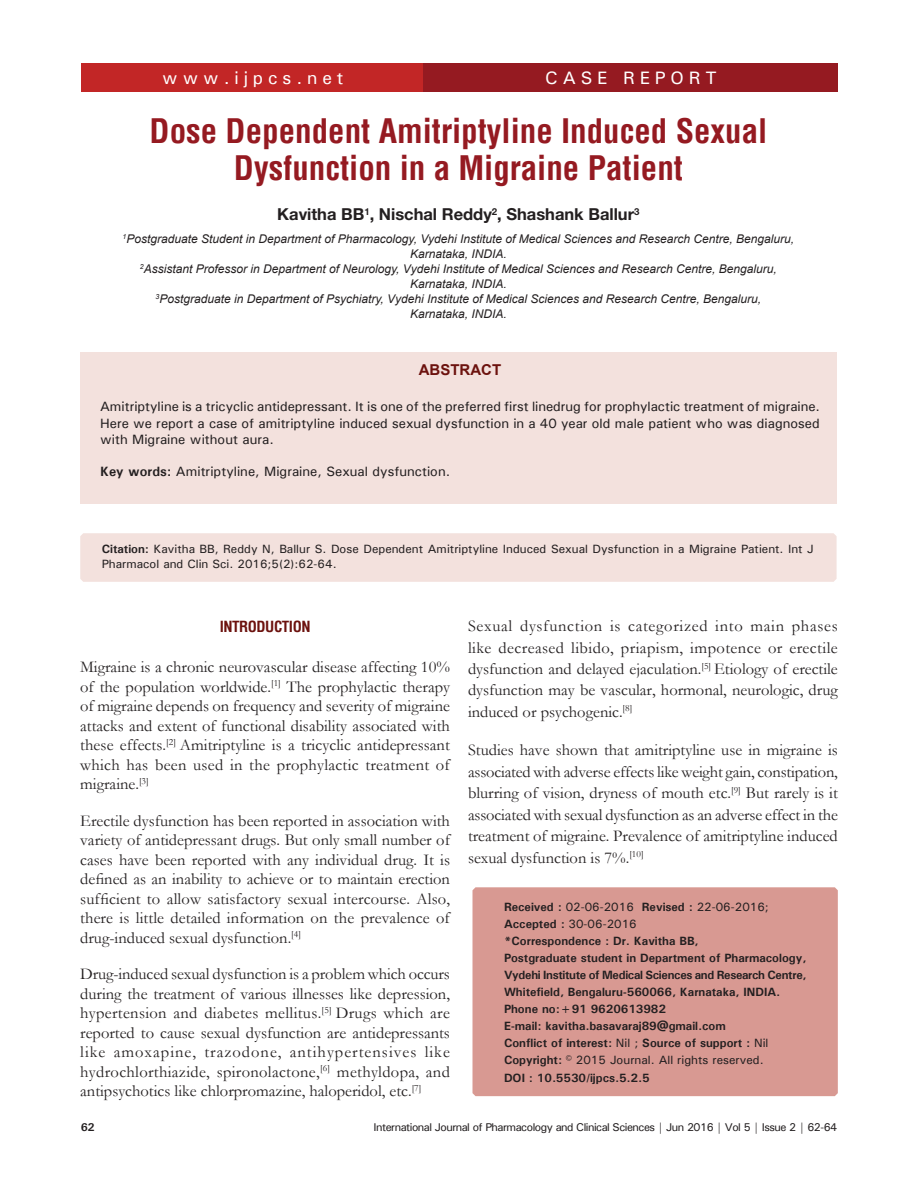
<style>
.page{position:relative;width:918px;height:1188px;background:#fff}
.page>*{position:absolute;margin:0;border:0;box-sizing:border-box;transform-origin:0 0}
.AT{font:700 condensed 33px/37.5px "Helvetica";color:#951a21;text-align:center}
.AH{font:500 18px "Univers";letter-spacing:.27em;color:#fff}
.TX{font:16.5px/19.5px "Garamond";color:#231f20;text-align:justify}
.AU{font:700 16.5px "Helvetica Neue LT Std";color:#231f20}
.t1{font:700 condensed 15px "Helvetica";letter-spacing:-.03em;color:#6c120e}
.ABSH{font:700 15px "Arial";color:#6c120e}
.ABS{font:500 13.5px/16.5px "Univers";color:#231f20;text-align:justify}
.KWD{font:500 13.5px "Univers";color:#231f20}
.AFF{font:italic 12px/15px "Arial";color:#231f20;text-align:center}
.Citation{font:500 12px/15px "Univers";color:#231f20}
.Citation-2{font:700 12px "Univers";color:#231f20}
.Citation-3{font:700 12px "Univers";letter-spacing:-.025em;color:#231f20}
.RF{font:500 11.25px "Univers";letter-spacing:-.045em;color:#231f20}
.RF-2{font:700 11.25px "Univers";color:#231f20}
.s1{font-weight:700}
.s2{font-weight:500}
</style>
<div class="page">
<div style="left:81px;top:353px;width:756px;height:151px;background:#f3e1dd"></div>
<div style="left:80px;top:533px;width:757px;height:49px;background:#f3e1dd"></div>
<div style="left:472px;top:887px;width:366px;height:209px;background:#d89992"></div>
<div style="left:82px;top:64px;width:342px;height:28px;background:#c22626"></div>
<div style="left:424px;top:64px;width:414px;height:28px;background:#951a21"></div>
<p class="AH" style="left:162px;top:67px;width:183px">www.ijpcs.net</p>
<p class="AH" style="left:545px;top:67px;width:173px">CASE REPORT</p>
<p class="AT" style="left:150px;top:112px;width:619px">Dose Dependent Amitriptyline Induced Sexual<br>Dysfunction in a Migraine Patient</p>
<p class="AU" style="left:277px;top:204px;width:364px">Kavitha BB<sup>1</sup>, Nischal Reddy<sup>2</sup>, Shashank Ballur<sup>3</sup></p>
<p class="AFF" style="left:123px;top:231px;width:673px"><sup>1</sup>Postgraduate Student in Department of Pharmacology, Vydehi Institute of Medical Sciences and Research Centre, Bengaluru,<br>Karnataka, INDIA.</p>
<p class="AFF" style="left:140px;top:261px;width:639px"><sup>2</sup>Assistant Professor in Department of Neurology, Vydehi Institute of Medical Sciences and Research Centre, Bengaluru,<br>Karnataka, INDIA.</p>
<p class="AFF" style="left:156px;top:291px;width:607px"><sup>3</sup>Postgraduate in Department of Psychiatry, Vydehi Institute of Medical Sciences and Research Centre, Bengaluru,<br>Karnataka, INDIA.</p>
<p class="ABSH" style="left:419px;top:360px;width:84px">ABSTRACT</p>
<p class="ABS" style="left:100px;top:398px;width:721px">Amitriptyline is a tricyclic antidepressant. It is one of the preferred first linedrug for prophylactic treatment of migraine.<br>Here we report a case of amitriptyline induced sexual dysfunction in a 40 year old male patient who was diagnosed with Migraine without aura.</p>
<p class="KWD" style="left:100px;top:463px;width:352px"><span class="s1">Key words:</span> Amitriptyline, Migraine, Sexual dysfunction.</p>
<p class="Citation" style="left:102px;top:541px;width:714px"><span class="s1">Citation:</span> Kavitha BB, Reddy N, Ballur S. Dose Dependent Amitriptyline Induced Sexual Dysfunction in a Migraine Patient. Int J<br>Pharmacol and Clin Sci. 2016;5(2):62-64.</p>
<h1 class="t1" style="left:220px;top:616px;width:92px">INTRODUCTION</h1>
<p class="TX" style="left:80px;top:657px;width:371px">Migraine is a chronic neurovascular disease affecting 10% of the population worldwide.<sup>[1]</sup> The prophylactic therapy of migraine depends on frequency and severity of migraine attacks and extent of functional disability associated with these effects.<sup>[2]</sup> Amitriptyline is a tricyclic antidepressant which has been used in the prophylactic treatment of migraine.<sup>[3]</sup></p>
<p class="TX" style="left:80px;top:810px;width:371px">Erectile dysfunction has been reported in association with variety of antidepressant drugs. But only small number of cases have been reported with any individual drug. It is defined as an inability to achieve or to maintain erection sufficient to allow satisfactory sexual intercourse. Also, there is little detailed information on the prevalence of drug-induced sexual dysfunction.<sup>[4]</sup></p>
<p class="TX" style="left:80px;top:964px;width:371px">Drug-induced sexual dysfunction is a problem which occurs during the treatment of various illnesses like depression, hypertension and diabetes mellitus.<sup>[5]</sup> Drugs which are reported to cause sexual dysfunction are antidepressants like amoxapine, trazodone, antihypertensives like hydrochlorthiazide, spironolactone,<sup>[6]</sup> methyldopa, and antipsychotics like chlorpromazine, haloperidol, etc.<sup>[7]</sup></p>
<p class="TX" style="left:468px;top:615px;width:371px;line-height:21.5px">Sexual dysfunction is categorized into main phases like decreased libido, priapism, impotence or erectile dysfunction and delayed ejaculation.<sup>[5]</sup> Etiology of erectile dysfunction may be vascular, hormonal, neurologic, drug induced or psychogenic.<sup>[8]</sup></p>
<p class="TX" style="left:468px;top:739px;width:371px;line-height:21.5px">Studies have shown that amitriptyline use in migraine is associated with adverse effects like weight gain, constipation, blurring of vision, dryness of mouth etc.<sup>[9]</sup> But rarely is it associated with sexual dysfunction as an adverse effect in the treatment of migraine. Prevalence of amitriptyline induced sexual dysfunction is 7%.<sup>[10]</sup></p>
<p class="Citation" style="left:504px;top:899px;width:266px"><span class="s1">Received :</span> 02-06-2016 <span class="s1">Revised :</span> 22-06-2016;</p>
<p class="Citation" style="left:504px;top:916px;width:134px"><span class="s1">Accepted :</span> 30-06-2016</p>
<p class="Citation-2" style="left:504px;top:933px;width:196px">*Correspondence : Dr. Kavitha BB,</p>
<p class="Citation-2" style="left:504px;top:950px;width:304px">Postgraduate student in Department of Pharmacology,</p>
<p class="Citation-3" style="left:504px;top:967px;width:304px">Vydehi Institute of Medical Sciences and Research Centre,</p>
<p class="Citation-2" style="left:504px;top:984px;width:278px">Whitefield, Bengaluru-560066, Karnataka, INDIA.</p>
<p class="Citation-2" style="left:504px;top:1001px;width:164px">Phone no:+91 9620613982</p>
<p class="Citation-2" style="left:504px;top:1019px;width:223px">E-mail: kavitha.basavaraj89@gmail.com</p>
<p class="Citation-2" style="left:504px;top:1036px;width:266px">Conflict of interest: <span class="s2">Nil ;</span> Source of support : <span class="s2">Nil</span></p>
<p class="Citation" style="left:504px;top:1053px;width:261px"><span class="s1">Copyright:</span> © 2015 Journal. All rights reserved.</p>
<p class="Citation-2" style="left:504px;top:1070px;width:147px">DOI : 10.5530/ijpcs.5.2.5</p>
<p class="RF-2" style="left:81px;top:1120px;width:15px">62</p>
<p class="RF" style="left:374px;top:1120px;width:465px">International Journal of Pharmacology and Clinical Sciences | Jun 2016 | Vol 5 | Issue 2 | 62-64</p>
</div>
